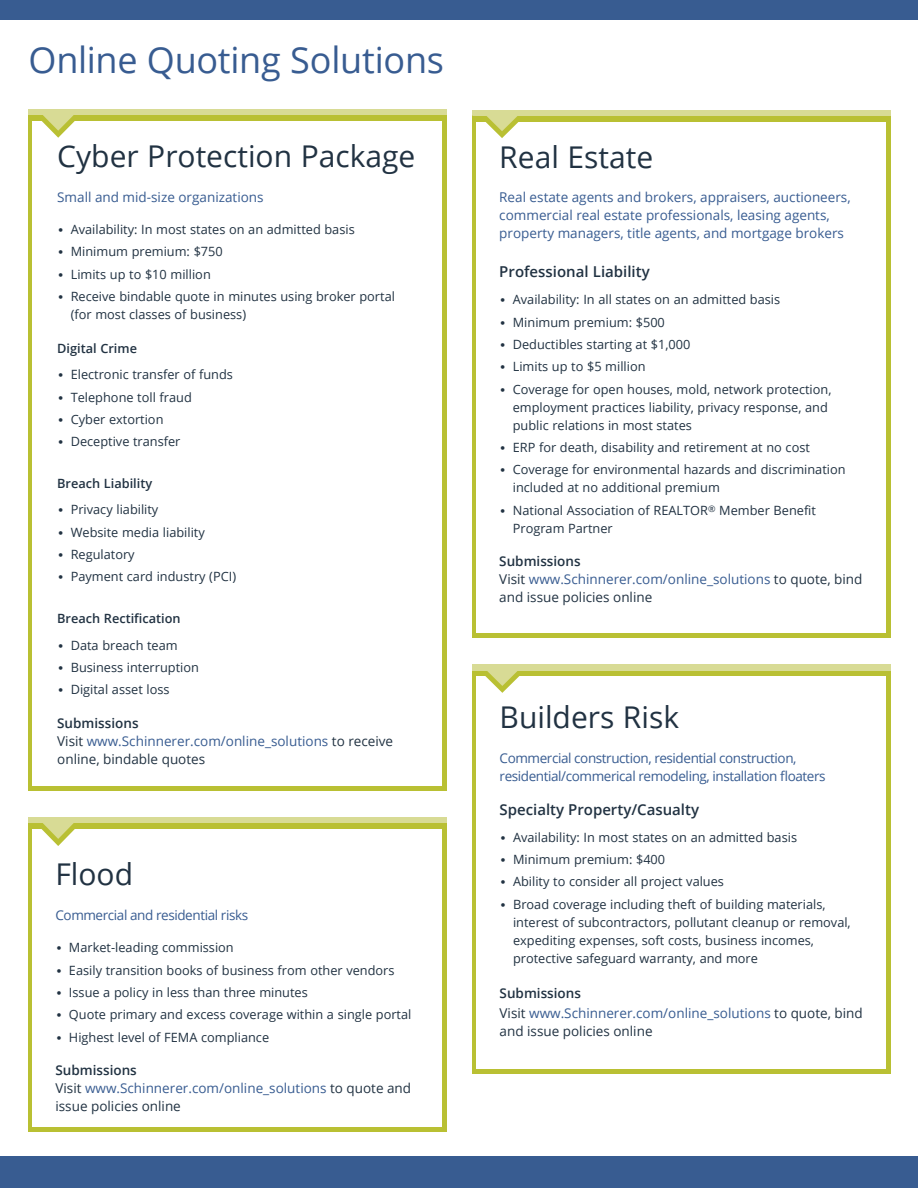
<style>
.page{position:relative;width:918px;height:1188px;background:#fff}
.page>*{position:absolute;margin:0;border:0;box-sizing:border-box;transform-origin:0 0}
.t1{font:36px "Open Sans";letter-spacing:-.01em;color:#385c91}
.SCH_Coverage{font:30px "Open Sans";color:#213242}
.SCH_Who_its_For{font:600 15px "Open Sans";color:#213242}
.SCH_Specs{font:600 15px "Open Sans";color:#213242}
.SCH_Contact_Info{font:13.5px/18px "Open Sans";color:#213242}
.SCH_Who_its_For-2{font:13.5px/18px "Open Sans";color:#385c91}
.SCH_Who_its_For-3{font:13.5px/18px "Open Sans";letter-spacing:-.03em;color:#385c91}
.SCH_Contact_Info-2{font:13.5px/18px "Open Sans";color:#385c91}
.SCH_Contact_Head{font:600 13.5px "Open Sans";color:#213242}
.SCH_Bullet_1{font:600 13.5px "Open Sans";color:#213242}
.t2{font:12.75px/18px "Open Sans";color:#213242}
.SCH_Specs-2{font:600 12.75px "Open Sans";color:#213242}
.s1{font-family:"Slate Pro";font-weight:700}
.s2{color:#385c91}
.s3{color:#213242}
</style>
<div class="page">
<div style="left:28px;top:115px;width:419px;height:6px;background:#b9c033"></div>
<div style="left:28px;top:109px;width:419px;height:6px;background:#d8db95"></div>
<hr style="left:28px;top:115px;width:4px;height:676px;background:#b9c033">
<svg style="left:42px;top:115px;width:33px;height:23px"></svg>
<hr style="left:28px;top:819px;width:4px;height:310px;background:#b9c033">
<div style="left:28px;top:823px;width:419px;height:6px;background:#b9c033"></div>
<div style="left:28px;top:817px;width:419px;height:6px;background:#d8db95"></div>
<svg style="left:41px;top:823px;width:34px;height:23px"></svg>
<div style="left:442px;top:117px;width:5px;height:674px;background:#b9c033"></div>
<hr style="left:28px;top:787px;width:419px;height:4px;background:#b9c033">
<div style="left:473px;top:671px;width:418px;height:5px;background:#b9c033"></div>
<div style="left:472px;top:664px;width:419px;height:7px;background:#d8db95"></div>
<hr style="left:473px;top:672px;width:3px;height:400px;background:#b9c033">
<svg style="left:485px;top:671px;width:35px;height:22px"></svg>
<hr style="left:887px;top:672px;width:4px;height:401px;background:#b9c033">
<hr style="left:473px;top:1069px;width:416px;height:4px;background:#b9c033">
<hr style="left:443px;top:825px;width:4px;height:307px;background:#b9c033">
<div style="left:28px;top:1127px;width:416px;height:5px;background:#b9c033"></div>
<div style="left:0;top:1156px;width:918px;height:32px;background:#385c91"></div>
<div style="left:0;top:0;width:918px;height:20px;background:#385c91"></div>
<div style="left:472px;top:115px;width:419px;height:7px;background:#b9c033"></div>
<div style="left:472px;top:110px;width:419px;height:6px;background:#d8db95"></div>
<hr style="left:472px;top:115px;width:4px;height:523px;background:#b9c033">
<svg style="left:472px;top:115px;width:47px;height:23px"></svg>
<div style="left:886px;top:117px;width:5px;height:521px;background:#b9c033"></div>
<div style="left:472px;top:633px;width:417px;height:5px;background:#b9c033"></div>
<p class="t1" style="left:28px;top:36px;width:417px">Online Quoting Solutions</p>
<p class="SCH_Coverage" style="left:57px;top:136px;width:360px">Cyber Protection Package</p>
<p class="SCH_Who_its_For-2" style="left:57px;top:188px;width:208px">Small and mid-size organizations</p>
<p class="t2" style="left:57px;top:220px;width:299px"><span class="s1">•</span> Availability: In most states on an admitted basis</p>
<p class="t2" style="left:57px;top:242px;width:167px"><span class="s1">•</span> Minimum premium: $750</p>
<p class="t2" style="left:57px;top:265px;width:155px"><span class="s1">•</span> Limits up to $10 million</p>
<p class="t2" style="left:71px;top:287px;width:326px;text-indent:-14px"><span class="s1">•</span> Receive bindable quote in minutes using broker portal (for most classes of business)</p>
<p class="SCH_Specs-2" style="left:57px;top:339px;width:81px">Digital Crime</p>
<p class="t2" style="left:57px;top:365px;width:177px"><span class="s1">•</span> Electronic transfer of funds</p>
<p class="t2" style="left:57px;top:388px;width:136px"><span class="s1">•</span> Telephone toll fraud</p>
<p class="t2" style="left:57px;top:410px;width:108px"><span class="s1">•</span> Cyber extortion</p>
<p class="t2" style="left:57px;top:432px;width:125px"><span class="s1">•</span> Deceptive transfer</p>
<p class="SCH_Specs-2" style="left:57px;top:474px;width:97px">Breach Liability</p>
<p class="t2" style="left:57px;top:501px;width:103px"><span class="s1">•</span> Privacy liability</p>
<p class="t2" style="left:57px;top:523px;width:149px"><span class="s1">•</span> Website media liability</p>
<p class="t2" style="left:57px;top:545px;width:79px"><span class="s1">•</span> Regulatory</p>
<p class="t2" style="left:57px;top:567px;width:180px"><span class="s1">•</span> Payment card industry (PCI)</p>
<p class="SCH_Specs-2" style="left:57px;top:609px;width:125px">Breach Rectification</p>
<p class="t2" style="left:57px;top:636px;width:122px"><span class="s1">•</span> Data breach team</p>
<p class="t2" style="left:57px;top:658px;width:143px"><span class="s1">•</span> Business interruption</p>
<p class="t2" style="left:57px;top:680px;width:114px"><span class="s1">•</span> Digital asset loss</p>
<p class="SCH_Contact_Head" style="left:57px;top:714px;width:83px">Submissions</p>
<p class="SCH_Contact_Info" style="left:57px;top:732px;width:337px">Visit <span class="s2">www.Schinnerer.com/online_solutions</span> to receive online, bindable quotes</p>
<p class="SCH_Coverage" style="left:55px;top:854px;width:79px">Flood</p>
<p class="SCH_Who_its_For-3" style="left:55px;top:906px;width:194px">Commercial and residential risks</p>
<p class="t2" style="left:55px;top:938px;width:180px"><span class="s1">•</span> Market-leading commission</p>
<p class="t2" style="left:55px;top:961px;width:341px"><span class="s1">•</span> Easily transition books of business from other vendors</p>
<p class="t2" style="left:55px;top:983px;width:254px"><span class="s1">•</span> Issue a policy in less than three minutes</p>
<p class="t2" style="left:55px;top:1005px;width:357px"><span class="s1">•</span> Quote primary and excess coverage within a single portal</p>
<p class="t2" style="left:55px;top:1028px;width:215px"><span class="s1">•</span> Highest level of FEMA compliance</p>
<p class="SCH_Contact_Head" style="left:55px;top:1061px;width:83px">Submissions</p>
<p class="SCH_Contact_Info-2" style="left:55px;top:1079px;width:357px"><span class="s3">Visit</span> www.Schinnerer.com/online_solutions <span class="s3">to quote and issue policies online</span></p>
<p class="SCH_Coverage" style="left:499px;top:136px;width:155px">Real Estate</p>
<p class="SCH_Who_its_For-2" style="left:499px;top:188px;width:353px">Real estate agents and brokers, appraisers, auctioneers, commercial real estate professionals, leasing agents, property managers, title agents, and mortgage brokers</p>
<p class="SCH_Specs" style="left:499px;top:262px;width:152px">Professional Liability</p>
<p class="t2" style="left:499px;top:290px;width:282px"><span class="s1">•</span> Availability: In all states on an admitted basis</p>
<p class="t2" style="left:499px;top:313px;width:167px"><span class="s1">•</span> Minimum premium: $500</p>
<p class="t2" style="left:499px;top:335px;width:193px"><span class="s1">•</span> Deductibles starting at $1,000</p>
<p class="t2" style="left:499px;top:357px;width:148px"><span class="s1">•</span> Limits up to $5 million</p>
<p class="t2" style="left:513px;top:380px;width:320px;text-indent:-14px"><span class="s1">•</span> Coverage for open houses, mold, network protection, employment practices liability, privacy response, and public relations in most states</p>
<p class="t2" style="left:499px;top:438px;width:312px"><span class="s1">•</span> ERP for death, disability and retirement at no cost</p>
<p class="t2" style="left:513px;top:460px;width:334px;text-indent:-14px"><span class="s1">•</span> Coverage for environmental hazards and discrimination included at no additional premium</p>
<p class="t2" style="left:513px;top:501px;width:305px;text-indent:-14px"><span class="s1">•</span> National Association of REALTOR<sup>®</sup> Member Benefit<br>Program Partner</p>
<p class="SCH_Contact_Head" style="left:499px;top:552px;width:83px">Submissions</p>
<p class="SCH_Contact_Info" style="left:499px;top:570px;width:365px">Visit <span class="s2">www.Schinnerer.com/online_solutions</span> to quote, bind and issue policies online</p>
<p class="SCH_Coverage" style="left:500px;top:697px;width:181px">Builders Risk</p>
<p class="SCH_Who_its_For-3" style="left:500px;top:749px;width:328px">Commercial construction, residential construction, residential/commerical remodeling, installation floaters</p>
<p class="SCH_Who_its_For" style="left:500px;top:800px;width:201px">Specialty Property/Casualty</p>
<p class="t2" style="left:500px;top:828px;width:299px"><span class="s1">•</span> Availability: In most states on an admitted basis</p>
<p class="t2" style="left:500px;top:850px;width:167px"><span class="s1">•</span> Minimum premium: $400</p>
<p class="t2" style="left:500px;top:872px;width:226px"><span class="s1">•</span> Ability to consider all project values</p>
<p class="t2" style="left:513px;top:895px;width:339px;text-indent:-14px"><span class="s1">•</span> Broad coverage including theft of building materials, interest of subcontractors, pollutant cleanup or removal, expediting expenses, soft costs, business incomes, protective safeguard warranty, and more</p>
<p class="SCH_Bullet_1" style="left:500px;top:984px;width:83px">Submissions</p>
<p class="SCH_Contact_Info" style="left:500px;top:1004px;width:365px">Visit <span class="s2">www.Schinnerer.com/online_solutions</span> to quote, bind and issue policies online</p>
</div>
